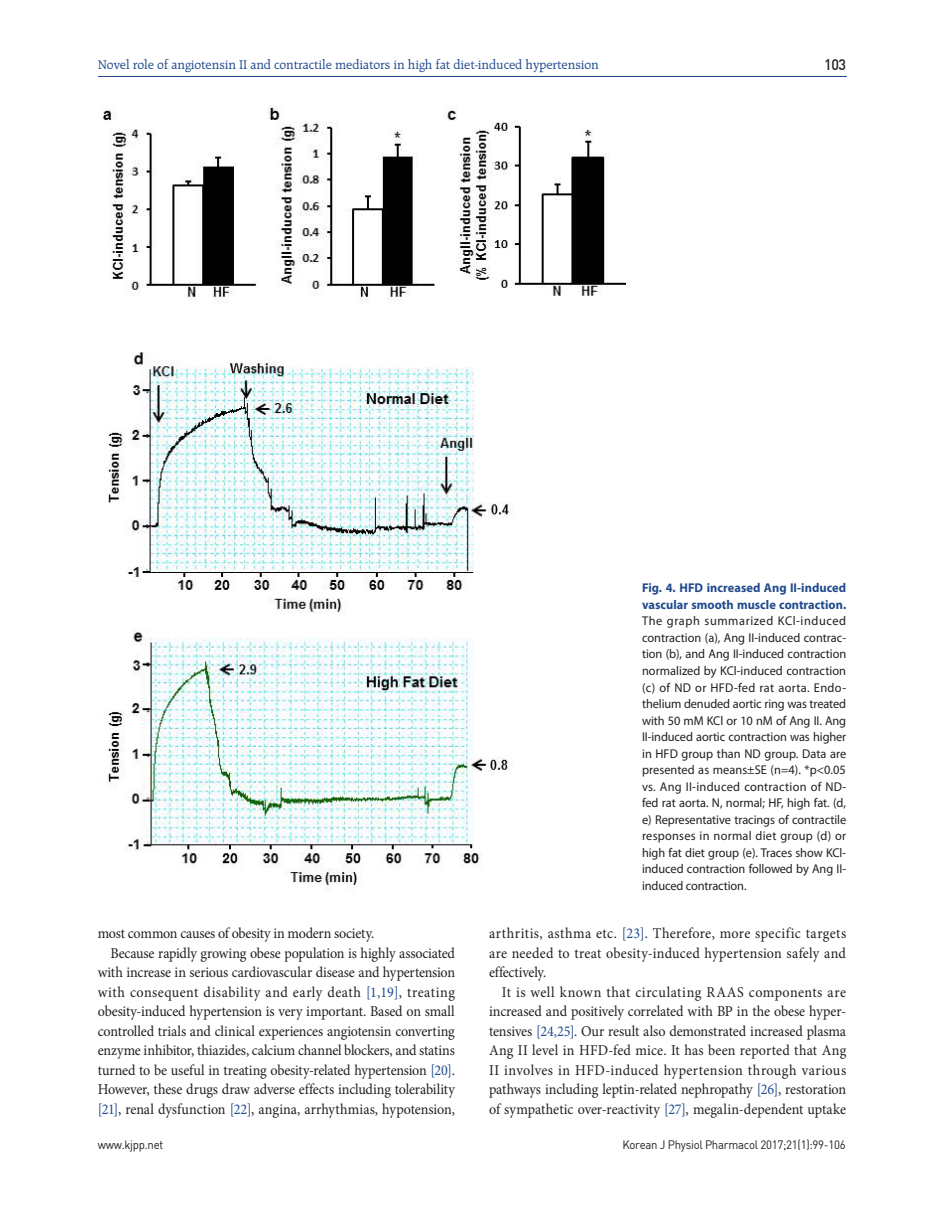
<style>
.page{position:relative;width:944px;height:1217px;background:#fff}
.page>*{position:absolute;margin:0;border:0;box-sizing:border-box;transform-origin:0 0}
.t1{font:15px/19.5px "Minion Pro";letter-spacing:-.01em;color:#231f20;text-align:justify;scale:.94 1}
.t2{font:15px "Minion Pro";letter-spacing:.035em;color:#231f20;scale:.94 1}
.t3{font:15px "Dinmed";color:#231f20;scale:.95 1}
.t4{font:13.5px "Raleigh BT";letter-spacing:-.01em;color:#204a8e}
.t5{font:12.75px/16.5px "Myriad Pro";letter-spacing:-.01em;color:#231f20;text-align:justify}
.t6{font:700 12.75px/16.5px "Myriad Pro";color:#204a8e}
.t7{font:12px "Dinreg";letter-spacing:-.025em;color:#231f20;scale:.95 1}
.s1{color:#204a8e}
</style>
<div class="page">
<hr style="left:98px;top:76px;width:748px;height:1px;background:#204a8e">
<img style="left:101px;top:105px;width:528px;height:786px">
<p class="t4" style="left:98px;top:56px;width:503px">Novel role of angiotensin II and contractile mediators in high fat diet-induced hypertension</p>
<p class="t3" style="left:824px;top:55px;width:25px">103</p>
<p class="t6" style="left:642px;top:579px;width:206px">Fig. 4. HFD increased Ang II-induced vascular smooth muscle contraction.</p>
<p class="t5" style="left:642px;top:612px;width:206px">The graph summarized KCl-induced contraction (a), Ang II-induced contrac&shy;tion (b), and Ang II-induced contraction normalized by KCl-induced contraction (c) of ND or HFD-fed rat aorta. Endo&shy;thelium denuded aortic ring was treated with 50 mM KCl or 10 nM of Ang II. Ang II-induced aortic contraction was higher in HFD group than ND group. Data are presented as means±SE (n=4). *p&lt;0.05 vs. Ang II-induced contraction of ND&shy;fed rat aorta. N, normal; HF, high fat. (d, e) Representative tracings of contractile responses in normal diet group (d) or high fat diet group (e). Traces show KCl&shy;induced contraction followed by Ang II&shy;induced contraction.</p>
<p class="t1" style="left:98px;top:923px;width:296px">most common causes of obesity in modern society.</p>
<p class="t1" style="left:111px;top:942px;width:368px">Because rapidly growing obese population is highly associated</p>
<p class="t1" style="left:98px;top:962px;width:382px">with increase in serious cardiovascular disease and hypertension</p>
<p class="t2" style="left:98px;top:981px;width:381px">with consequent disability and early death <span class="s1">[1,19]</span>, treating</p>
<p class="t1" style="left:98px;top:1001px;width:381px">obesity-induced hypertension is very important. Based on small</p>
<p class="t1" style="left:98px;top:1020px;width:381px">controlled trials and clinical experiences angiotensin converting</p>
<p class="t1" style="left:98px;top:1040px;width:381px">enzyme inhibitor, thiazides, calcium channel blockers, and statins</p>
<p class="t1" style="left:98px;top:1059px;width:381px">turned to be useful in treating obesity-related hypertension <span class="s1">[20]</span>.</p>
<p class="t1" style="left:98px;top:1079px;width:381px">However, these drugs draw adverse effects including tolerability</p>
<p class="t1" style="left:98px;top:1098px;width:381px"><span class="s1">[21]</span>, renal dysfunction <span class="s1">[22]</span>, angina, arrhythmias, hypotension,</p>
<p class="t1" style="left:489px;top:923px;width:381px">arthritis, asthma etc. <span class="s1">[23]</span>. Therefore, more specific targets are needed to treat obesity-induced hypertension safely and effectively.</p>
<p class="t1" style="left:489px;top:981px;width:382px;text-indent:13px">It is well known that circulating RAAS components are increased and positively correlated with BP in the obese hyper&shy;tensives <span class="s1">[24,25]</span>. Our result also demonstrated increased plasma Ang II level in HFD-fed mice. It has been reported that Ang II involves in HFD-induced hypertension through various pathways including leptin-related nephropathy <span class="s1">[26]</span>, restoration of sympathetic over-reactivity <span class="s1">[27]</span>, megalin-dependent uptake</p>
<p class="t7" style="left:98px;top:1136px;width:70px">www.kjpp.net</p>
<p class="t7" style="left:622px;top:1136px;width:237px">Korean J Physiol Pharmacol 2017;21(1):99-106</p>
</div>
